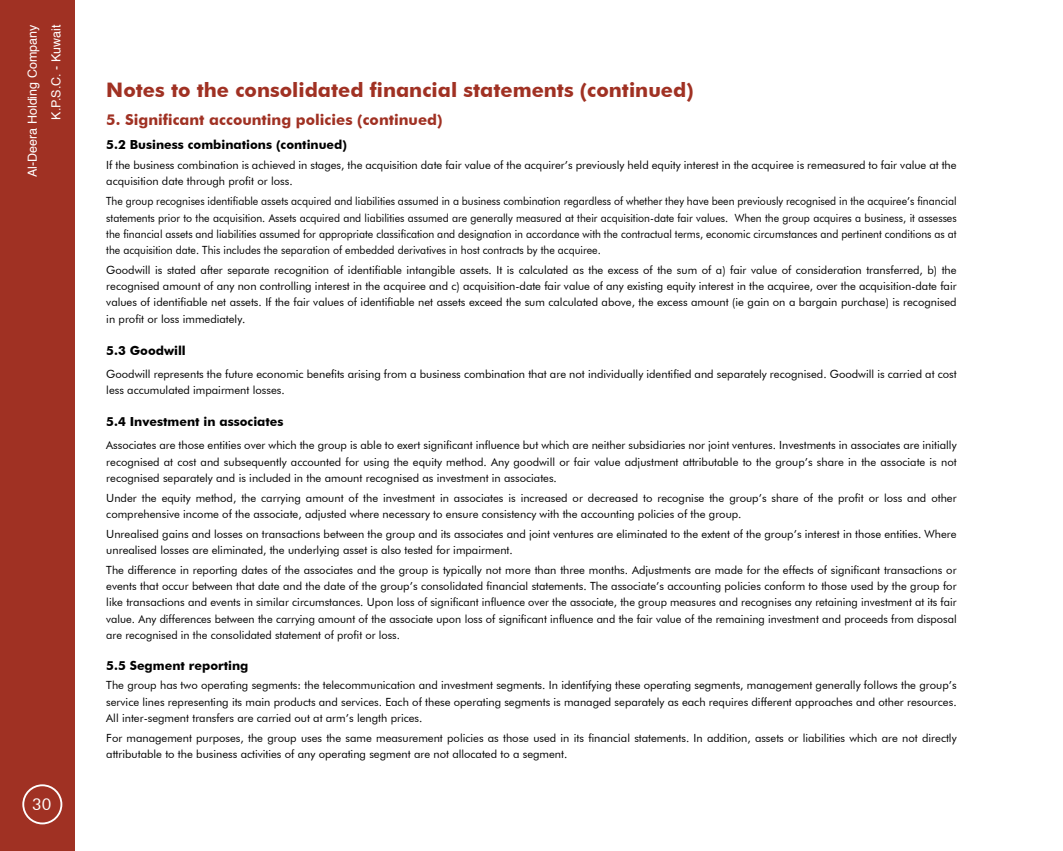
<style>
.page{position:relative;width:1063px;height:851px;background:#fff}
.page>*{position:absolute;margin:0;border:0;box-sizing:border-box;transform-origin:0 0}
.t1{font:700 20px "Futura BT";color:#a03123}
.t2{font:16.25px "Futura BT";color:#fff}
.t3{font:700 15px "Futura BT";color:#a03123}
.t4{font:700 12.5px "Futura BT";color:#000}
.t5{font:12.5px/23.8px "Helvetica";color:#fff;text-align:right}
.t6{font:11.25px/16.2px "Futura BT";color:#000}
.t7{font:11.25px/16.2px "Futura BT";color:#000;text-align:justify;scale:.94 1}
</style>
<div class="page">
<div style="left:0;top:0;width:75px;height:850px;background:#a03123"></div>
<div style="left:22px;top:784px;width:40px;height:40px;border:2px solid #fff;border-radius:50%"></div>
<p class="t5" style="left:21px;top:177px;width:154px;rotate:-90deg">Al-Deera Holding Company<br>K.P.S.C. - Kuwait</p>
<h2 class="t2" style="left:32px;top:793px;width:21px">30</h2>
<h1 class="t1" style="left:106px;top:78px;width:589px">Notes to the consolidated financial statements (continued)</h1>
<h3 class="t3" style="left:106px;top:110px;width:338px">5. Significant accounting policies (continued)</h3>
<p class="t4" style="left:106px;top:137px;width:242px">5.2 Business combinations (continued)</p>
<p class="t6" style="left:106px;top:157px;width:852px">If the business combination is achieved in stages, the acquisition date fair value of the acquirer’s previously held equity interest in the acquiree is remeasured to fair value at the acquisition date through profit or loss.</p>
<p class="t7" style="left:106px;top:193px;width:906px">The group recognises identifiable assets acquired and liabilities assumed in a business combination regardless of whether they have been previously recognised in the acquiree’s financial statements prior to the acquisition. Assets acquired and liabilities assumed are generally measured at their acquisition-date fair values. When the group acquires a business, it assesses the financial assets and liabilities assumed for appropriate classification and designation in accordance with the contractual terms, economic circumstances and pertinent conditions as at the acquisition date. This includes the separation of embedded derivatives in host contracts by the acquiree.</p>
<p class="t6" style="left:106px;top:261px;width:852px;text-align:justify">Goodwill is stated after separate recognition of identifiable intangible assets. It is calculated as the excess of the sum of a) fair value of consideration transferred, b) the recognised amount of any non controlling interest in the acquiree and c) acquisition-date fair value of any existing equity interest in the acquiree, over the acquisition-date fair values of identifiable net assets. If the fair values of identifiable net assets exceed the sum calculated above, the excess amount (ie gain on a bargain purchase) is recognised in profit or loss immediately.</p>
<p class="t4" style="left:106px;top:342px;width:81px">5.3 Goodwill</p>
<p class="t6" style="left:106px;top:365px;width:852px">Goodwill represents the future economic benefits arising from a business combination that are not individually identified and separately recognised. Goodwill is carried at cost less accumulated impairment losses.</p>
<p class="t4" style="left:106px;top:414px;width:179px">5.4 Investment in associates</p>
<p class="t6" style="left:106px;top:437px;width:852px;text-align:justify">Associates are those entities over which the group is able to exert significant influence but which are neither subsidiaries nor joint ventures. Investments in associates are initially recognised at cost and subsequently accounted for using the equity method. Any goodwill or fair value adjustment attributable to the group’s share in the associate is not recognised separately and is included in the amount recognised as investment in associates.</p>
<p class="t6" style="left:106px;top:489px;width:852px">Under the equity method, the carrying amount of the investment in associates is increased or decreased to recognise the group’s share of the profit or loss and other comprehensive income of the associate, adjusted where necessary to ensure consistency with the accounting policies of the group.</p>
<p class="t6" style="left:106px;top:525px;width:852px">Unrealised gains and losses on transactions between the group and its associates and joint ventures are eliminated to the extent of the group’s interest in those entities. Where unrealised losses are eliminated, the underlying asset is also tested for impairment.</p>
<p class="t6" style="left:106px;top:561px;width:852px;text-align:justify">The difference in reporting dates of the associates and the group is typically not more than three months. Adjustments are made for the effects of significant transactions or events that occur between that date and the date of the group’s consolidated financial statements. The associate’s accounting policies conform to those used by the group for like transactions and events in similar circumstances. Upon loss of significant influence over the associate, the group measures and recognises any retaining investment at its fair value. Any differences between the carrying amount of the associate upon loss of significant influence and the fair value of the remaining investment and proceeds from disposal are recognised in the consolidated statement of profit or loss.</p>
<p class="t4" style="left:106px;top:657px;width:144px">5.5 Segment reporting</p>
<p class="t6" style="left:106px;top:677px;width:852px;text-align:justify">The group has two operating segments: the telecommunication and investment segments. In identifying these operating segments, management generally follows the group’s service lines representing its main products and services. Each of these operating segments is managed separately as each requires different approaches and other resources.<br>All inter-segment transfers are carried out at arm’s length prices.</p>
<p class="t6" style="left:106px;top:729px;width:852px">For management purposes, the group uses the same measurement policies as those used in its financial statements. In addition, assets or liabilities which are not directly attributable to the business activities of any operating segment are not allocated to a segment.</p>
</div>
